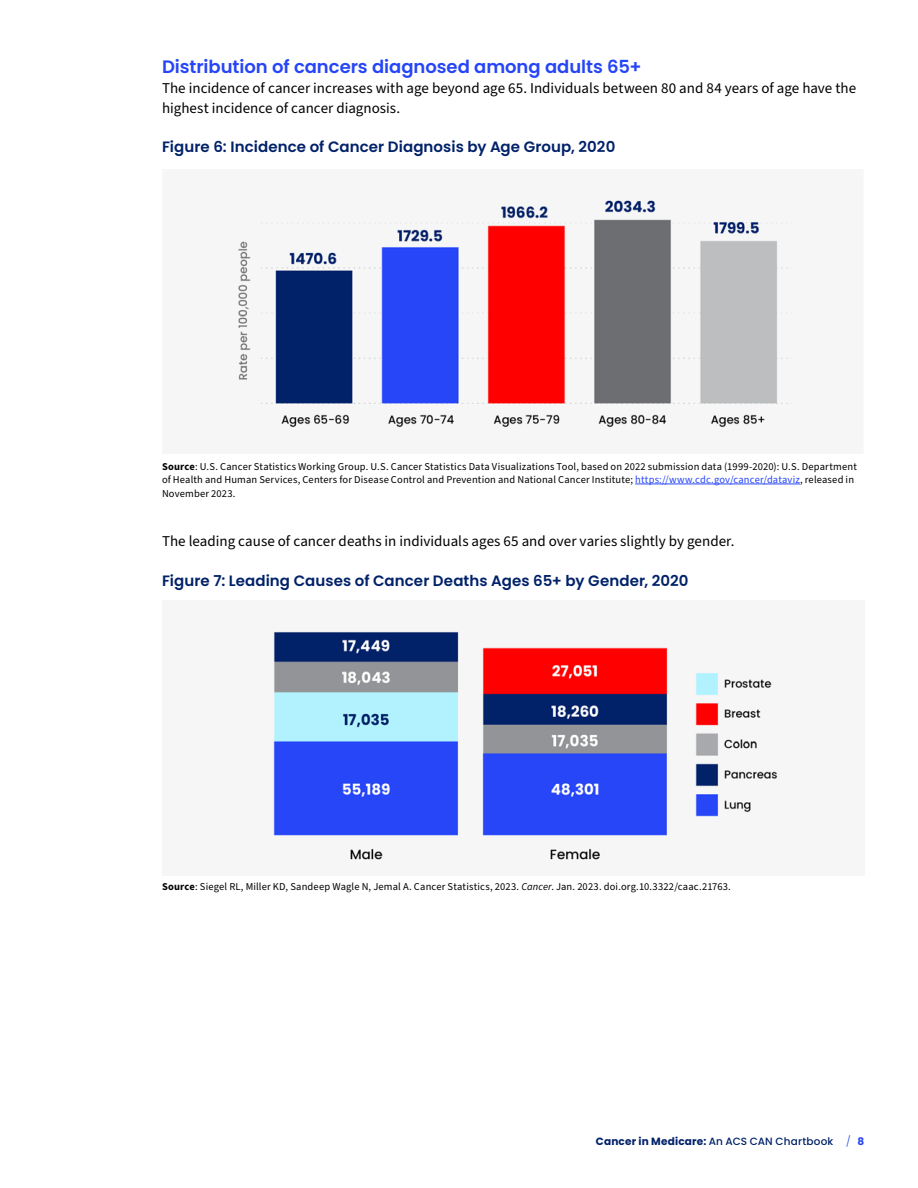
<style>
.page{position:relative;width:918px;height:1188px;background:#fff}
.page>*{position:absolute;margin:0;border:0;box-sizing:border-box;transform-origin:0 0}
.t1{font:600 18px "Poppins";letter-spacing:-.005em;color:#2645f7}
.t2{font:15px/20.2px "Source Sans Pro";color:#000}
.t3{font:600 15px "Poppins";letter-spacing:.005em;color:#012169}
.Graph_Source{font:10.5px/13.5px "Source Sans Pro";letter-spacing:.015em;color:#000}
.t4{font:700 10.5px "Poppins";letter-spacing:.02em;color:#012169}
.s1{font-weight:700}
.s2{color:#2746f8}
.s3{font-style:italic}
.s4{font-weight:500}
.s5{font-weight:300;color:#2645f7}
.s6{color:#2645f7}
</style>
<div class="page">
<hr style="left:635px;top:484px;width:165px;height:1px;background:#2746f8">
<img style="left:238px;top:200px;width:555px;height:228px">
<img style="left:273px;top:631px;width:505px;height:229px">
<h3 class="t1" style="left:162px;top:56px;width:481px">Distribution of cancers diagnosed among adults 65+</h3>
<p class="t2" style="left:162px;top:79px;width:696px">The incidence of cancer increases with age beyond age 65. Individuals between 80 and 84 years of age have the highest incidence of cancer diagnosis.</p>
<p class="t3" style="left:162px;top:138px;width:455px">Figure 6: Incidence of Cancer Diagnosis by Age Group, 2020</p>
<p class="Graph_Source" style="left:162px;top:460px;width:697px"><span class="s1">Source</span>: U.S. Cancer Statistics Working Group. U.S. Cancer Statistics Data Visualizations Tool, based on 2022 submission data (1999-2020): U.S. Department of Health and Human Services, Centers for Disease Control and Prevention and National Cancer Institute; <span class="s2">https://www.cdc.gov/cancer/dataviz</span>, released in<br>November 2023.</p>
<p class="t2" style="left:162px;top:532px;width:574px">The leading cause of cancer deaths in individuals ages 65 and over varies slightly by gender.</p>
<p class="t3" style="left:162px;top:572px;width:528px">Figure 7: Leading Causes of Cancer Deaths Ages 65+ by Gender, 2020</p>
<p class="Graph_Source" style="left:162px;top:880px;width:570px"><span class="s1">Source</span>: Siegel RL, Miller KD, Sandeep Wagle N, Jemal A. Cancer Statistics, 2023. <span class="s3">Cancer</span>. Jan. 2023. doi.org.10.3322/caac.21763.</p>
<p class="t4" style="left:596px;top:1135px;width:270px">Cancer in Medicare: <span class="s4">An ACS CAN Chartbook</span> <span class="s5">/</span> <span class="s6">8</span></p>
</div>
